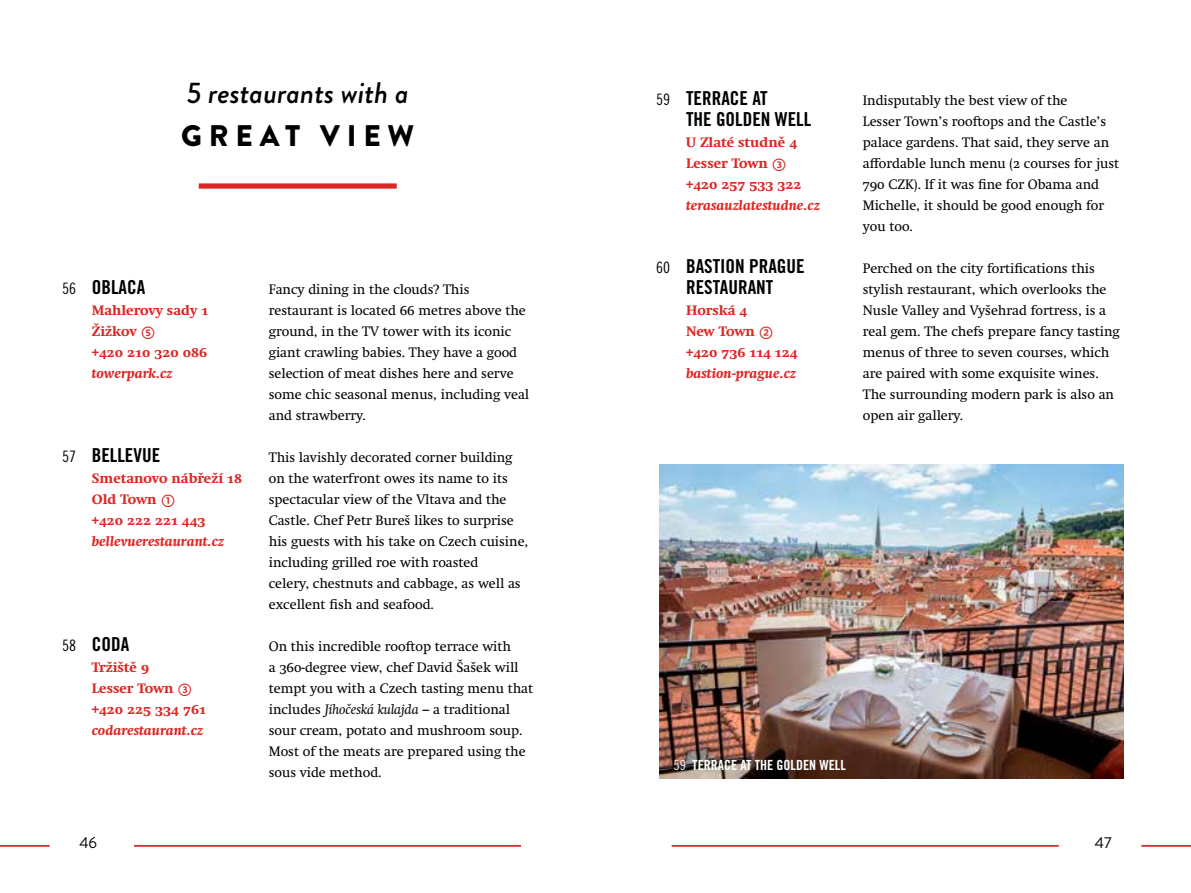
<style>
.page{position:relative;width:1191px;height:893px;background:#fff}
.page>*{position:absolute;margin:0;border:0;box-sizing:border-box;transform-origin:0 0}
.t1{font:italic 500 29.75px "Brandon Grotesque";color:#000}
.t2{font:900 29.75px "Brandon Grotesque";letter-spacing:.23em;color:#000}
.t3{font:19.25px/21px "Trade Gothic Bold Cond Twenty";color:#000}
.t4{font:15.75px "Brandon Grotesque";color:#000}
.t5{font:14px/21px "Swift Neue LT Pro";color:#000}
.t6{font:700 14px/21px "Swift Neue LT Pro";color:#db2826}
.t7{font:italic 700 14px "Swift Neue LT Pro";color:#db2826}
.t8{font:14px "Trade Gothic Bold Cond Twenty";color:#fff}
.s1{font-family:"Trade Gothic Cond Eighteen";font-size:15.75px}
.s2{font-family:"Fedra Sans Std";font-weight:400;font-size:17.5px}
.s3{font-style:italic}
.s4{font-family:"Trade Gothic Cond Eighteen"}
</style>
<div class="page">
<hr style="left:134px;top:845px;width:387px;height:2px;background:#db2826">
<hr style="left:671px;top:845px;width:387px;height:2px;background:#db2826">
<hr style="left:0;top:845px;width:50px;height:2px;background:#db2826">
<hr style="left:1141px;top:845px;width:50px;height:2px;background:#db2826">
<img style="left:659px;top:465px;width:465px;height:313px">
<div style="left:199px;top:183px;width:198px;height:6px;background:#db2826"></div>
<h1 class="t1" style="left:187px;top:72px;width:224px">5 restaurants with a</h1>
<h1 class="t2" style="left:181px;top:115px;width:235px">GREAT VIEW</h1>
<h2 class="t3" style="left:62px;top:276px;width:85px"><span class="s1">56</span> OBLACA</h2>
<p class="t6" style="left:92px;top:300px;width:118px">Mahlerovy sady 1<br>Žižkov <span class="s2">➄<br></span>+420 210 320 086</p>
<p class="t7" style="left:92px;top:365px;width:82px">towerpark.cz</p>
<h2 class="t3" style="left:62px;top:444px;width:100px"><span class="s1">57</span> BELLEVUE</h2>
<p class="t6" style="left:92px;top:468px;width:152px">Smetanovo nábřeží 18<br>Old Town <span class="s2">➀<br></span>+420 222 221 443</p>
<p class="t7" style="left:92px;top:533px;width:134px">bellevuerestaurant.cz</p>
<h2 class="t3" style="left:62px;top:633px;width:69px"><span class="s1">58</span> CODA</h2>
<p class="t6" style="left:92px;top:657px;width:116px">Tržiště 9<br>Lesser Town <span class="s2">➂ </span>+420 225 334 761</p>
<p class="t7" style="left:92px;top:722px;width:113px">codarestaurant.cz</p>
<p class="t5" style="left:269px;top:279px;width:262px">Fancy dining in the clouds? This restaurant is located 66 metres above the ground, in the TV tower with its iconic giant crawling babies. They have a good selection of meat dishes here and serve some chic seasonal menus, including veal and strawberry.</p>
<p class="t5" style="left:269px;top:447px;width:261px">This lavishly decorated corner building on the waterfront owes its name to its spectacular view of the Vltava and the Castle. Chef Petr Bureš likes to surprise his guests with his take on Czech cuisine, including grilled roe with roasted<br>celery, chestnuts and cabbage, as well as excellent fish and seafood.</p>
<p class="t5" style="left:269px;top:636px;width:266px">On this incredible rooftop terrace with<br>a 360-degree view, chef David Šašek will tempt you with a Czech tasting menu that includes <span class="s3">Jihočeská kulajda</span> – a traditional sour cream, potato and mushroom soup.<br>Most of the meats are prepared using the sous vide method.</p>
<h2 class="t3" style="left:686px;top:87px;width:127px;text-indent:-30px"><span class="s1">59</span> TERRACE AT<br>THE GOLDEN WELL</h2>
<p class="t6" style="left:686px;top:132px;width:117px">U Zlaté studně 4<br>Lesser Town <span class="s2">➂ </span>+420 257 533 322</p>
<p class="t7" style="left:686px;top:197px;width:135px">terasauzlatestudne.cz</p>
<h2 class="t3" style="left:656px;top:255px;width:150px;text-align:center"><span class="s1">60</span> BASTION PRAGUE<br>RESTAURANT</h2>
<p class="t6" style="left:686px;top:300px;width:113px">Horská 4<br>New Town <span class="s2">➁ </span>+420 736 114 124</p>
<p class="t7" style="left:686px;top:365px;width:112px">bastion-prague.cz</p>
<p class="t5" style="left:862px;top:90px;width:258px">Indisputably the best view of the<br>Lesser Town’s rooftops and the Castle’s palace gardens. That said, they serve an affordable lunch menu (2 courses for just 790 CZK). If it was fine for Obama and Michelle, it should be good enough for you too.</p>
<p class="t5" style="left:862px;top:258px;width:259px">Perched on the city fortifications this stylish restaurant, which overlooks the Nusle Valley and Vyšehrad fortress, is a real gem. The chefs prepare fancy tasting menus of three to seven courses, which are paired with some exquisite wines.<br>The surrounding modern park is also an open air gallery.</p>
<p class="t8" style="left:673px;top:756px;width:174px"><span class="s4">59</span> TERRACE AT THE GOLDEN WELL</p>
<p class="t4" style="left:79px;top:832px;width:19px">46</p>
<p class="t4" style="left:1095px;top:832px;width:18px">47</p>
</div>
